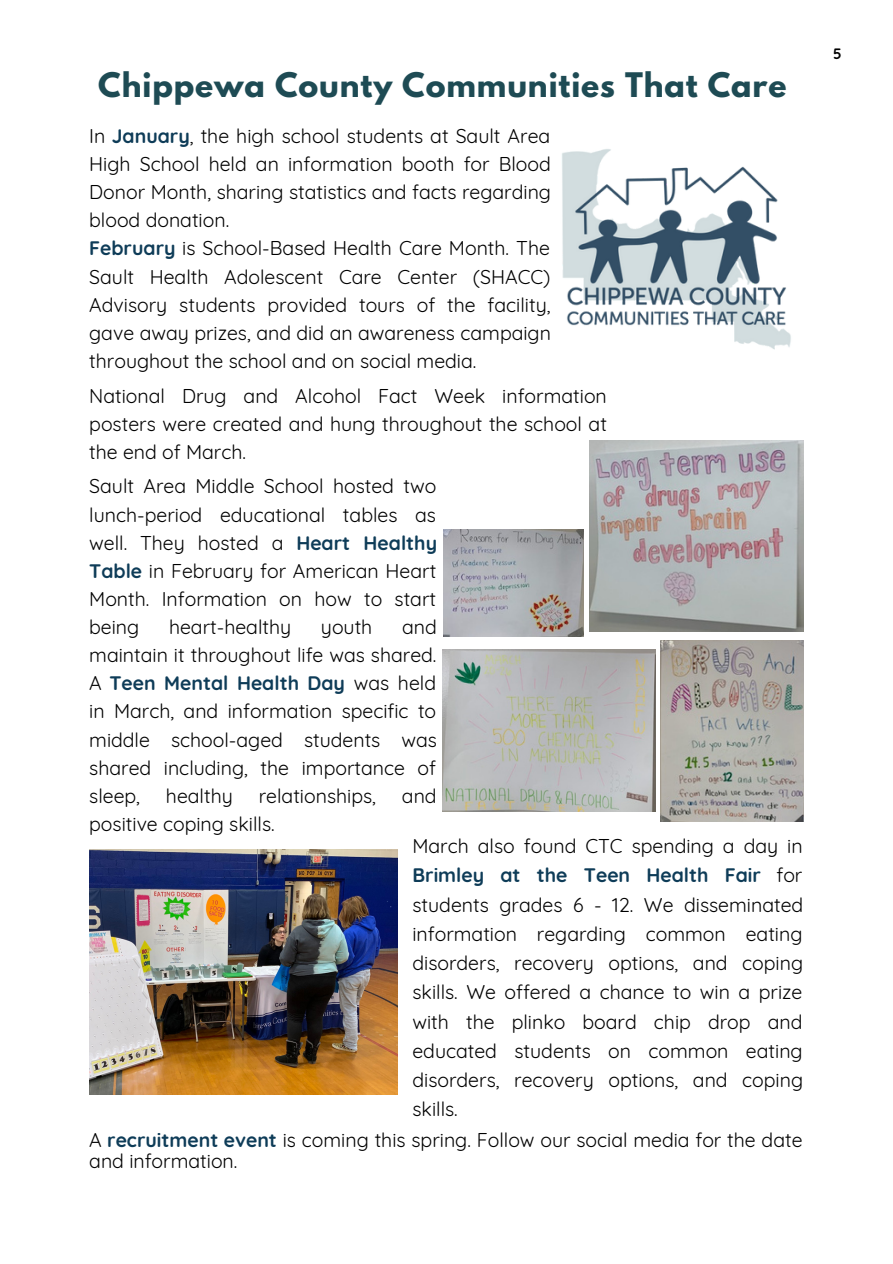
<style>
.page{position:relative;width:893px;height:1264px;background:#fff}
.page>*{position:absolute;margin:0;border:0;box-sizing:border-box;transform-origin:0 0}
.t1{font:700 30px "League Spartan";letter-spacing:.03em;color:#1e4b54}
.t2{font:19.5px/28px "Quicksand";color:#000;text-align:justify}
.t3{font:700 15px "Quicksand";color:#000}
.s1{font-weight:700;color:#0e3c58}
</style>
<div class="page">
<img style="left:562px;top:149px;width:229px;height:201px">
<img style="left:442px;top:649px;width:213px;height:162px">
<img style="left:444px;top:529px;width:139px;height:108px">
<img style="left:589px;top:440px;width:214px;height:191px">
<img style="left:660px;top:640px;width:143px;height:181px">
<img style="left:89px;top:849px;width:308px;height:245px">
<h1 class="t1" style="left:98px;top:70px;width:689px">Chippewa County Communities That Care</h1>
<p class="t2" style="left:89px;top:122px;width:463px;text-align:left">In <span class="s1">January</span>, the high school students at Sault Area High School held an information booth for Blood Donor Month, sharing statistics and facts regarding blood donation.<br><span class="s1">February</span> is School-Based Health Care Month. The Sault Health Adolescent Care Center (SHACC)<br>Advisory students provided tours of the facility, gave away prizes, and did an awareness campaign throughout the school and on social media.</p>
<p class="t2" style="left:89px;top:381px;width:519px">National Drug and Alcohol Fact Week information posters were created and hung throughout the school at the end of March.</p>
<p class="t2" style="left:89px;top:472px;width:349px">Sault Area Middle School hosted two lunch-period educational tables as well. They hosted a <span class="s1">Heart Healthy Table</span> in February for American Heart Month. Information on how to start being</p>
<p class="t2" style="left:89px;top:612px;width:349px;text-indent:313px">and maintain it throughout life was shared.<br>A <span class="s1">Teen Mental Health Day</span> was held in March, and information specific to middle school-aged students was shared including, the importance of sleep,</p>
<p class="t2" style="left:169px;top:612px;width:124px">heart-healthy</p>
<p class="t2" style="left:321px;top:612px;width:53px">youth</p>
<p class="t2" style="left:166px;top:781px;width:68px">healthy</p>
<p class="t2" style="left:259px;top:781px;width:119px">relationships,</p>
<p class="t2" style="left:402px;top:781px;width:36px">and</p>
<p class="t2" style="left:89px;top:809px;width:187px">positive coping skills.</p>
<p class="t2" style="left:412px;top:831px;width:392px;line-height:29.2px">March also found CTC spending a day in <span class="s1">Brimley at the Teen Health Fair</span> for students grades 6 - 12. We disseminated information regarding common eating disorders, recovery options, and coping skills. We offered a chance to win a prize with the plinko board chip drop and educated students on common eating disorders, recovery options, and coping skills.</p>
<p class="t2" style="left:89px;top:1128px;width:714px;line-height:21.3px">A <span class="s1">recruitment event</span> is coming this spring. Follow our social media for the date and information.</p>
<p class="t3" style="left:833px;top:44px;width:10px">5</p>
</div>
